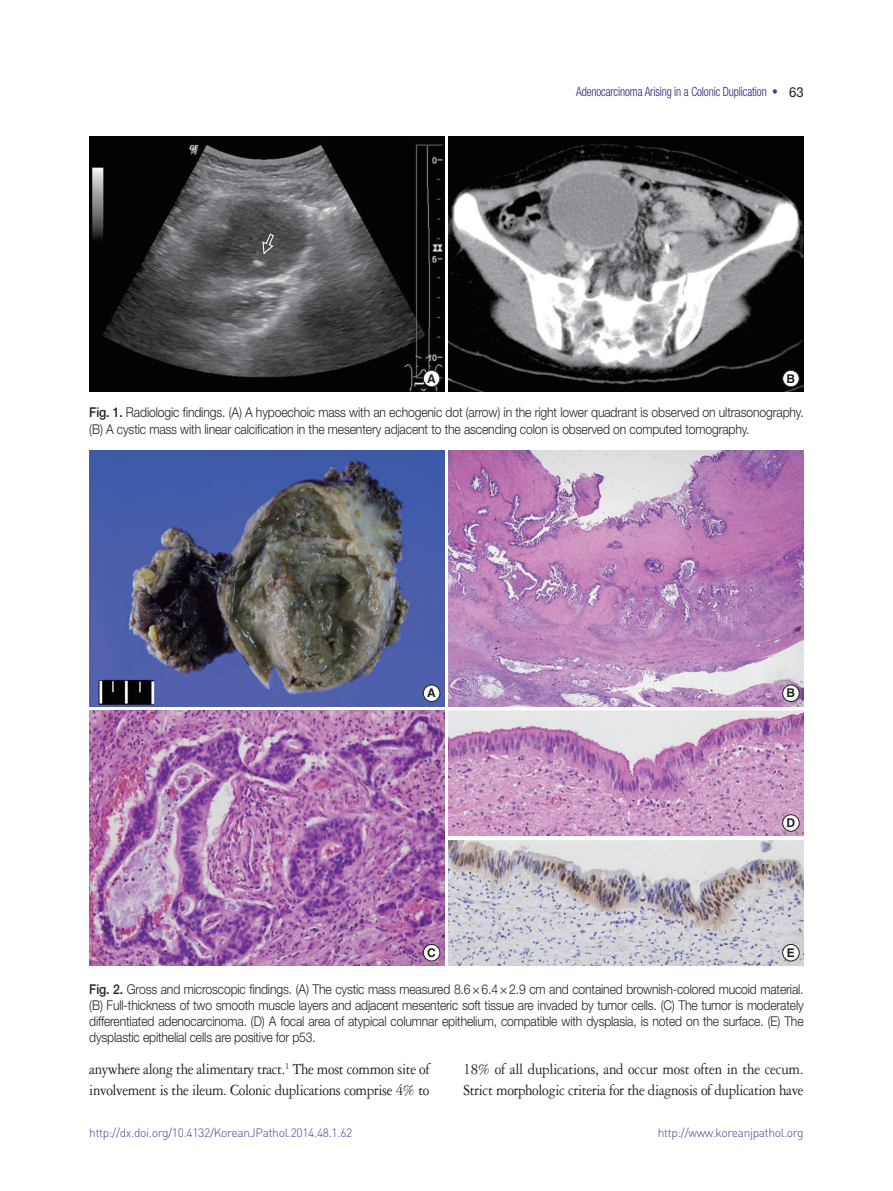
<style>
.page{position:relative;width:893px;height:1191px;background:#fff}
.page>*{position:absolute;margin:0;border:0;box-sizing:border-box;transform-origin:0 0}
.본문_영문{font:16.5px/21px "Garamond 3 LT Std";letter-spacing:-.025em;color:#231f20;scale:.9 1}
.표_제목__그림_설명{font:300 13.5px/16.2px "Helvetica Neue LT Std";letter-spacing:-.01em;color:#231f20;scale:.9 1}
.하시라{font:300 condensed 12.75px "Helvetica Neue LT Std";letter-spacing:-.01em;color:#26237b;scale:.9 1}
.t1{font:300 12px "DIN Pro";letter-spacing:-.025em;color:#45428b}
.t2{font:700 12px "Helvetica LT Std";color:#231f20}
.s1{color:#45428b}
.s2{font-weight:400;font-stretch:normal;font-size:13.8px;color:#231f20}
.s3{font-weight:500}
.s4{font-family:"Minion Pro";font-weight:400}
</style>
<div class="page">
<img style="left:89px;top:136px;width:355px;height:255px">
<img style="left:449px;top:136px;width:355px;height:255px">
<div style="left:423px;top:370px;width:17px;height:17px;background:#fff;border-radius:50%"></div>
<div style="left:423px;top:370px;width:17px;height:17px;border:1px solid #231f20;border-radius:50%"></div>
<div style="left:783px;top:370px;width:16px;height:17px;background:#fff;border-radius:50%"></div>
<div style="left:782px;top:370px;width:17px;height:17px;border:1px solid #231f20;border-radius:50%"></div>
<svg style="left:262px;top:233px;width:13px;height:22px"></svg>
<img style="left:449px;top:840px;width:355px;height:125px">
<img style="left:89px;top:451px;width:355px;height:255px">
<img style="left:89px;top:710px;width:355px;height:255px">
<img style="left:449px;top:451px;width:355px;height:255px">
<img style="left:449px;top:710px;width:355px;height:125px">
<div style="left:423px;top:685px;width:17px;height:16px;background:#fff;border-radius:50%"></div>
<div style="left:423px;top:685px;width:17px;height:17px;border:1px solid #231f20;border-radius:50%"></div>
<div style="left:783px;top:685px;width:16px;height:16px;background:#fff;border-radius:50%"></div>
<div style="left:782px;top:685px;width:17px;height:17px;border:1px solid #231f20;border-radius:50%"></div>
<div style="left:423px;top:944px;width:17px;height:17px;background:#fff;border-radius:50%"></div>
<div style="left:423px;top:944px;width:17px;height:17px;border:1px solid #231f20;border-radius:50%"></div>
<div style="left:783px;top:944px;width:16px;height:17px;background:#fff;border-radius:50%"></div>
<div style="left:782px;top:944px;width:17px;height:17px;border:1px solid #231f20;border-radius:50%"></div>
<div style="left:783px;top:814px;width:16px;height:17px;background:#fff;border-radius:50%"></div>
<div style="left:782px;top:814px;width:17px;height:17px;border:1px solid #231f20;border-radius:50%"></div>
<p class="하시라" style="left:576px;top:84px;width:254px">Adenocarcinoma Arising in a Colonic Duplication <span class="s1">•</span> <span class="s2">63</span></p>
<p class="t2" style="left:427px;top:371px;width:10px">A</p>
<p class="t2" style="left:787px;top:371px;width:10px">B</p>
<p class="표_제목__그림_설명" style="left:89px;top:404px;width:795px"><span class="s3">Fig. 1.</span> Radiologic findings. (A) A hypoechoic mass with an echogenic dot (arrow) in the right lower quadrant is observed on ultrasonography. (B) A cystic mass with linear calcification in the mesentery adjacent to the ascending colon is observed on computed tomography.</p>
<p class="t2" style="left:427px;top:685px;width:10px">A</p>
<p class="t2" style="left:787px;top:685px;width:10px">B</p>
<p class="t2" style="left:787px;top:815px;width:10px">D</p>
<p class="t2" style="left:427px;top:945px;width:10px">C</p>
<p class="t2" style="left:787px;top:945px;width:10px">E</p>
<p class="표_제목__그림_설명" style="left:89px;top:980px;width:795px;text-align:justify"><span class="s3">Fig. 2.</span> Gross and microscopic findings. (A) The cystic mass measured 8.6<span class="s4">×</span>6.4<span class="s4">×</span>2.9 cm and contained brownish-colored mucoid material. (B) Full-thickness of two smooth muscle layers and adjacent mesenteric soft tissue are invaded by tumor cells. (C) The tumor is moderately differentiated adenocarcinoma. (D) A focal area of atypical columnar epithelium, compatible with dysplasia, is noted on the surface. (E) The dysplastic epithelial cells are positive for p53.</p>
<p class="본문_영문" style="left:89px;top:1058px;width:379px">anywhere along the alimentary tract.<sup>1</sup> The most common site of involvement is the ileum. Colonic duplications comprise 4% to</p>
<p class="본문_영문" style="left:463px;top:1058px;width:379px">18% of all duplications, and occur most often in the cecum.<br>Strict morphologic criteria for the diagnosis of duplication have</p>
<p class="t1" style="left:89px;top:1125px;width:265px">http://dx.doi.org/10.4132/KoreanJPathol.2014.48.1.62</p>
<p class="t1" style="left:658px;top:1125px;width:147px">http://www.koreanjpathol.org</p>
</div>
